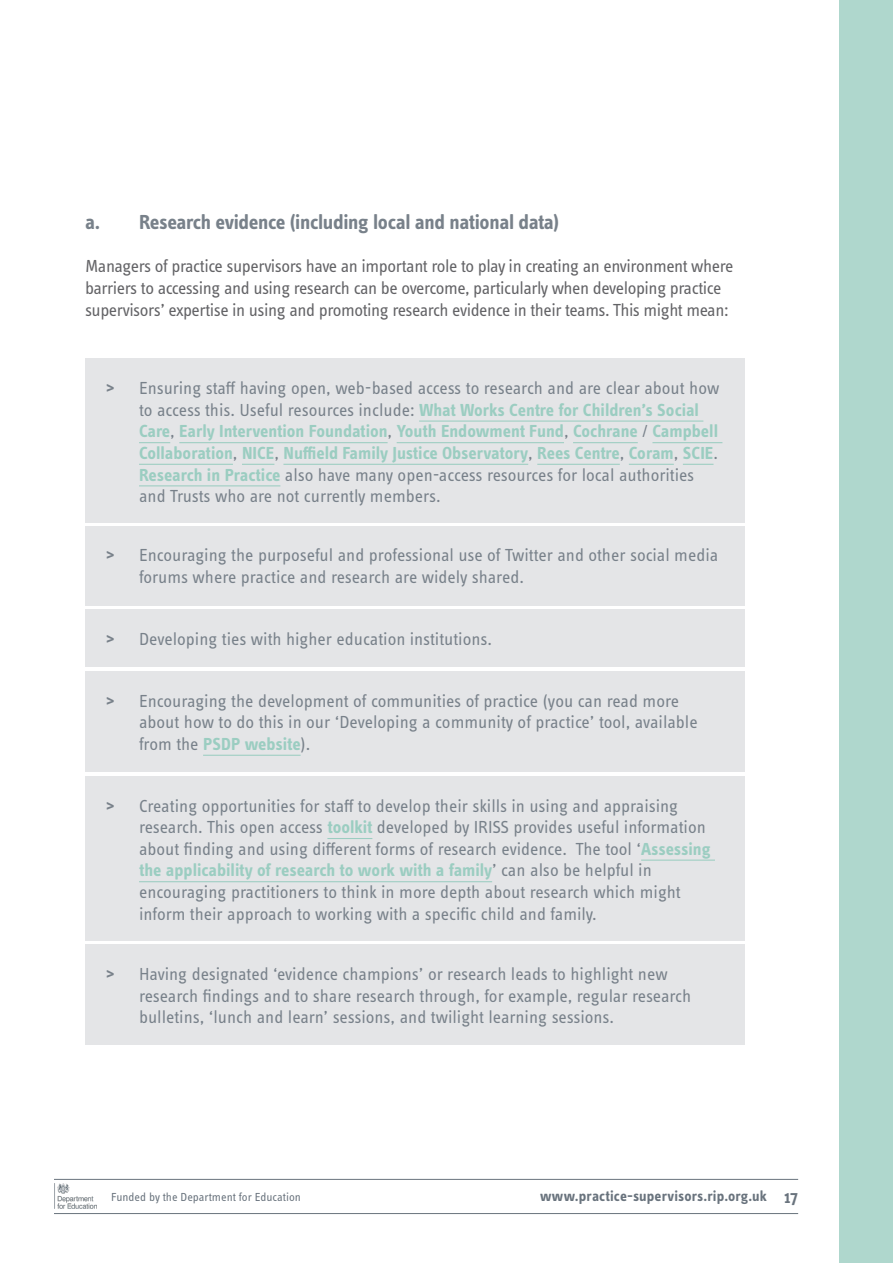
<style>
.page{position:relative;width:893px;height:1263px;background:#fff}
.page>*{position:absolute;margin:0;border:0;box-sizing:border-box;transform-origin:0 0}
.Sub_Heading{font:700 21px "Info Text Pro";letter-spacing:-.015em;color:#78818a}
.t1{font:18px/21.6px "Info Text Pro";color:#78818a}
.PSDP_body_text{font:18px/21.6px "Info Text Pro";letter-spacing:-.025em;color:#636366}
.t2{font:700 15px "Info Text Pro";letter-spacing:.01em;color:#69737d}
.t3{font:12px "Info Text Pro";color:#69737d}
.s1{font-weight:700}
.s2{font-weight:700;color:#9bcdc1}
.s3{font-weight:600;font-size:18px}
</style>
<div class="page">
<div style="left:839px;top:0;width:54px;height:1263px;background:#afd7cd"></div>
<hr style="left:54px;top:1213px;width:744px;height:1px;background:#69737d">
<hr style="left:54px;top:1179px;width:744px;height:1px;background:#69737d">
<img style="left:54px;top:1183px;width:42px;height:25px">
<div style="left:85px;top:359px;width:659px;height:164px;background:#e1e3e5"></div>
<div style="left:85px;top:526px;width:659px;height:79px;background:#e1e3e5"></div>
<div style="left:85px;top:609px;width:659px;height:58px;background:#e1e3e5"></div>
<div style="left:85px;top:671px;width:659px;height:101px;background:#e1e3e5"></div>
<div style="left:85px;top:776px;width:659px;height:164px;background:#e1e3e5"></div>
<div style="left:85px;top:944px;width:659px;height:101px;background:#e1e3e5"></div>
<hr style="left:419px;top:420px;width:284px;height:2px;background:#9bcdc1">
<hr style="left:139px;top:442px;width:31px;height:1px;background:#9bcdc1">
<hr style="left:179px;top:442px;width:209px;height:1px;background:#9bcdc1">
<hr style="left:397px;top:442px;width:167px;height:1px;background:#9bcdc1">
<hr style="left:573px;top:442px;width:65px;height:1px;background:#9bcdc1">
<hr style="left:652px;top:442px;width:70px;height:1px;background:#9bcdc1">
<hr style="left:139px;top:464px;width:94px;height:1px;background:#9bcdc1">
<hr style="left:242px;top:464px;width:32px;height:1px;background:#9bcdc1">
<hr style="left:283px;top:464px;width:245px;height:1px;background:#9bcdc1">
<hr style="left:537px;top:464px;width:83px;height:1px;background:#9bcdc1">
<hr style="left:629px;top:464px;width:45px;height:1px;background:#9bcdc1">
<hr style="left:683px;top:464px;width:30px;height:1px;background:#9bcdc1">
<hr style="left:139px;top:485px;width:141px;height:1px;background:#9bcdc1">
<hr style="left:203px;top:755px;width:98px;height:1px;background:#9bcdc1">
<hr style="left:327px;top:838px;width:45px;height:1px;background:#9bcdc1">
<hr style="left:641px;top:859px;width:74px;height:2px;background:#9bcdc1">
<hr style="left:139px;top:881px;width:353px;height:1px;background:#9bcdc1">
<p class="Sub_Heading" style="left:85px;top:210px;width:476px">a. Research evidence (including local and national data)</p>
<p class="PSDP_body_text" style="left:85px;top:255px;width:650px">Managers of practice supervisors have an important role to play in creating an environment where barriers to accessing and using research can be overcome, particularly when developing practice supervisors’ expertise in using and promoting research evidence in their teams. This might mean:</p>
<p class="t1" style="left:139px;top:377px;width:582px;text-indent:-33px"><span class="s1">&gt;</span> Ensuring staff having open, web-based access to research and are clear about how to access this. Useful resources include: <span class="s2">What Works Centre for Children’s Social Care</span>, <span class="s2">Early Intervention Foundation</span>, <span class="s2">Youth Endowment Fund</span>, <span class="s2">Cochrane</span> / <span class="s2">Campbell Collaboration</span>, <span class="s2">NICE</span>, <span class="s2">Nuffield Family Justice Observatory</span>, <span class="s2">Rees Centre</span>, <span class="s2">Coram</span>, <span class="s2">SCIE</span>.<br><span class="s2">Research in Practice</span> also have many open-access resources for local authorities and Trusts who are not currently members.</p>
<p class="t1" style="left:139px;top:544px;width:581px;text-indent:-33px"><span class="s1">&gt;</span> Encouraging the purposeful and professional use of Twitter and other social media forums where practice and research are widely shared.</p>
<p class="t1" style="left:106px;top:628px;width:387px"><span class="s1">&gt;</span> Developing ties with higher education institutions.</p>
<p class="t1" style="left:139px;top:689px;width:560px;text-indent:-33px"><span class="s1">&gt;</span> Encouraging the development of communities of practice (you can read more about how to do this in our ‘Developing a community of practice’ tool, available from the <span class="s2">PSDP website</span>).</p>
<p class="t1" style="left:139px;top:794px;width:573px;text-indent:-33px"><span class="s1">&gt;</span> Creating opportunities for staff to develop their skills in using and appraising research. This open access <span class="s2">toolkit</span> developed by IRISS provides useful information about finding and using different forms of research evidence. The tool ‘<span class="s2">Assessing the applicability of research to work with a family</span>’ can also be helpful in encouraging practitioners to think in more depth about research which might inform their approach to working with a specific child and family.</p>
<p class="t1" style="left:139px;top:963px;width:554px;text-indent:-33px"><span class="s1">&gt;</span> Having designated ‘evidence champions’ or research leads to highlight new research findings and to share research through, for example, regular research bulletins, ‘lunch and learn’ sessions, and twilight learning sessions.</p>
<p class="t3" style="left:111px;top:1190px;width:191px">Funded by the Department for Education</p>
<p class="t2" style="left:540px;top:1187px;width:260px">www.practice-supervisors.rip.org.uk <span class="s3">17</span></p>
</div>
